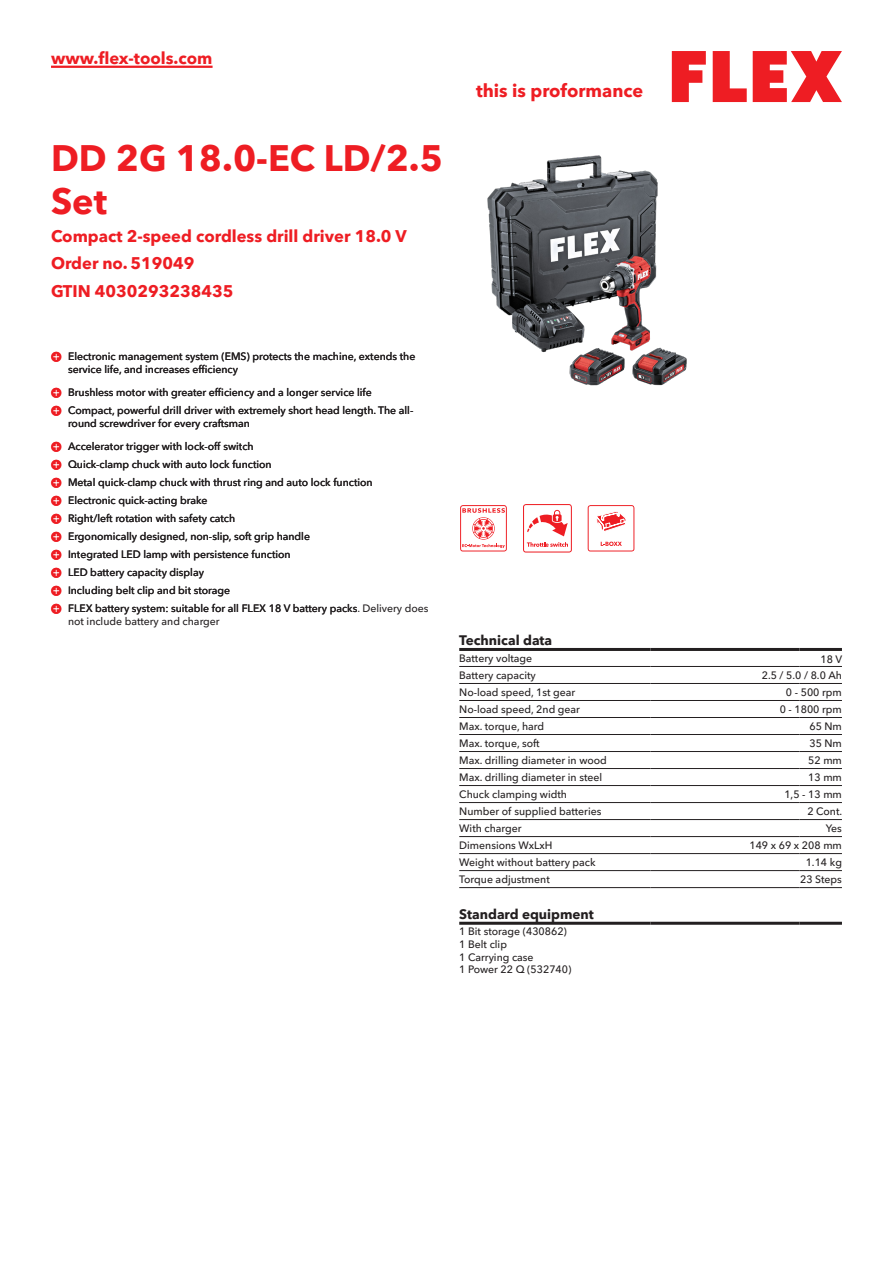
<style>
.page{position:relative;width:893px;height:1263px;background:#fff}
.page>*{position:absolute;margin:0;border:0;box-sizing:border-box;transform-origin:0 0}
.CB_AF_Product-name{font:700 36px/43.2px "Avenir Next W1 G";color:#ee1d23}
.t1{font:700 18px "Avenir Next W1 G";color:#ee1d23}
.CB_AF_Product-short{font:700 16.5px "Avenir Next W1 G";color:#ee1d23}
.CB_AF_Order-number{font:700 16.5px "Avenir Next W1 G";color:#ee1d23}
.CB_AF_Table-headline{font:700 13.5px "Avenir Next W1 G";color:#231f20}
.CB_AF_Table-specific{font:500 10.5px/12.6px "Avenir Next W1 G";color:#231f20}
</style>
<div class="page">
<svg style="left:672px;top:51px;width:34px;height:51px"></svg>
<svg style="left:713px;top:51px;width:34px;height:51px"></svg>
<svg style="left:753px;top:51px;width:89px;height:51px"></svg>
<hr style="left:51px;top:66px;width:162px;height:2px;background:#ee1d23">
<img style="left:487px;top:155px;width:200px;height:231px">
<hr style="left:459px;top:666px;width:192px;height:1px;background:#231f20">
<hr style="left:651px;top:666px;width:148px;height:1px;background:#231f20">
<hr style="left:799px;top:666px;width:43px;height:1px;background:#231f20">
<hr style="left:459px;top:683px;width:192px;height:1px;background:#231f20">
<hr style="left:651px;top:683px;width:148px;height:1px;background:#231f20">
<hr style="left:799px;top:683px;width:43px;height:1px;background:#231f20">
<hr style="left:459px;top:700px;width:192px;height:1px;background:#231f20">
<hr style="left:651px;top:700px;width:148px;height:1px;background:#231f20">
<hr style="left:799px;top:700px;width:43px;height:1px;background:#231f20">
<hr style="left:459px;top:717px;width:192px;height:1px;background:#231f20">
<hr style="left:651px;top:717px;width:148px;height:1px;background:#231f20">
<hr style="left:799px;top:717px;width:43px;height:1px;background:#231f20">
<hr style="left:459px;top:734px;width:192px;height:1px;background:#231f20">
<hr style="left:651px;top:734px;width:148px;height:1px;background:#231f20">
<hr style="left:799px;top:734px;width:43px;height:1px;background:#231f20">
<hr style="left:459px;top:751px;width:192px;height:1px;background:#231f20">
<hr style="left:651px;top:751px;width:148px;height:1px;background:#231f20">
<hr style="left:799px;top:751px;width:43px;height:1px;background:#231f20">
<hr style="left:459px;top:768px;width:192px;height:1px;background:#231f20">
<hr style="left:651px;top:768px;width:148px;height:1px;background:#231f20">
<hr style="left:799px;top:768px;width:43px;height:1px;background:#231f20">
<hr style="left:459px;top:785px;width:192px;height:1px;background:#231f20">
<hr style="left:651px;top:785px;width:148px;height:1px;background:#231f20">
<hr style="left:799px;top:785px;width:43px;height:1px;background:#231f20">
<hr style="left:459px;top:802px;width:192px;height:1px;background:#231f20">
<hr style="left:651px;top:802px;width:148px;height:1px;background:#231f20">
<hr style="left:799px;top:802px;width:43px;height:1px;background:#231f20">
<hr style="left:459px;top:819px;width:192px;height:1px;background:#231f20">
<hr style="left:651px;top:819px;width:148px;height:1px;background:#231f20">
<hr style="left:799px;top:819px;width:43px;height:1px;background:#231f20">
<hr style="left:459px;top:836px;width:192px;height:1px;background:#231f20">
<hr style="left:651px;top:836px;width:148px;height:1px;background:#231f20">
<hr style="left:799px;top:836px;width:43px;height:1px;background:#231f20">
<hr style="left:459px;top:853px;width:192px;height:1px;background:#231f20">
<hr style="left:651px;top:853px;width:148px;height:1px;background:#231f20">
<hr style="left:799px;top:853px;width:43px;height:1px;background:#231f20">
<hr style="left:459px;top:870px;width:192px;height:1px;background:#231f20">
<hr style="left:651px;top:870px;width:148px;height:1px;background:#231f20">
<hr style="left:799px;top:870px;width:43px;height:1px;background:#231f20">
<hr style="left:459px;top:887px;width:192px;height:1px;background:#231f20">
<hr style="left:651px;top:887px;width:148px;height:1px;background:#231f20">
<hr style="left:799px;top:887px;width:43px;height:1px;background:#231f20">
<hr style="left:459px;top:648px;width:192px;height:3px;background:#231f20">
<hr style="left:651px;top:648px;width:148px;height:3px;background:#231f20">
<hr style="left:799px;top:648px;width:43px;height:3px;background:#231f20">
<hr style="left:459px;top:922px;width:192px;height:3px;background:#231f20">
<hr style="left:651px;top:922px;width:148px;height:3px;background:#231f20">
<hr style="left:799px;top:922px;width:43px;height:3px;background:#231f20">
<svg style="left:460px;top:505px;width:47px;height:46px"></svg>
<svg style="left:523px;top:504px;width:49px;height:48px"></svg>
<svg style="left:588px;top:505px;width:46px;height:46px"></svg>
<h3 class="CB_AF_Product-short" style="left:51px;top:45px;width:163px">www.flex-tools.com</h3>
<p class="CB_AF_Product-name" style="left:51px;top:134px;width:393px">DD 2G 18.0-EC LD/2.5<br>Set</p>
<p class="CB_AF_Product-short" style="left:51px;top:223px;width:357px">Compact 2-speed cordless drill driver 18.0 V</p>
<p class="CB_AF_Order-number" style="left:51px;top:250px;width:145px">Order no. 519049</p>
<p class="CB_AF_Order-number" style="left:51px;top:278px;width:184px">GTIN 4030293238435</p>
<h2 class="t1" style="left:476px;top:77px;width:169px">this is proformance</h2>
<p class="CB_AF_Table-specific" style="left:68px;top:349px;width:349px">Electronic management system (EMS) protects the machine, extends the service life, and increases efficiency</p>
<p class="CB_AF_Table-specific" style="left:68px;top:385px;width:305px">Brushless motor with greater efficiency and a longer service life</p>
<p class="CB_AF_Table-specific" style="left:68px;top:403px;width:347px">Compact, powerful drill driver with extremely short head length. The all&shy;round screwdriver for every craftsman</p>
<p class="CB_AF_Table-specific" style="left:68px;top:439px;width:187px">Accelerator trigger with lock-off switch</p>
<p class="CB_AF_Table-specific" style="left:68px;top:457px;width:205px">Quick-clamp chuck with auto lock function</p>
<p class="CB_AF_Table-specific" style="left:68px;top:475px;width:306px">Metal quick-clamp chuck with thrust ring and auto lock function</p>
<p class="CB_AF_Table-specific" style="left:68px;top:493px;width:141px">Electronic quick-acting brake</p>
<p class="CB_AF_Table-specific" style="left:68px;top:511px;width:169px">Right/left rotation with safety catch</p>
<p class="CB_AF_Table-specific" style="left:68px;top:529px;width:244px">Ergonomically designed, non-slip, soft grip handle</p>
<p class="CB_AF_Table-specific" style="left:68px;top:547px;width:224px">Integrated LED lamp with persistence function</p>
<p class="CB_AF_Table-specific" style="left:68px;top:565px;width:137px">LED battery capacity display</p>
<p class="CB_AF_Table-specific" style="left:68px;top:583px;width:164px">Including belt clip and bit storage</p>
<p class="CB_AF_Table-specific" style="left:198px;top:362px;width:11px">f</p>
<p class="CB_AF_Table-specific" style="left:215px;top:385px;width:11px">f</p>
<p class="CB_AF_Table-specific" style="left:214px;top:439px;width:5px">f</p>
<p class="CB_AF_Table-specific" style="left:68px;top:601px;width:362px">FLEX battery system: suitable for all FLEX 18 V battery packs. Delivery does not include battery and charger</p>
<p class="CB_AF_Table-headline" style="left:459px;top:630px;width:94px">Technical data</p>
<p class="CB_AF_Table-specific" style="left:459px;top:651px;width:75px">Battery voltage</p>
<p class="CB_AF_Table-specific" style="left:820px;top:652px;width:23px">18 V</p>
<p class="CB_AF_Table-specific" style="left:459px;top:668px;width:78px">Battery capacity</p>
<p class="CB_AF_Table-specific" style="left:762px;top:668px;width:82px">2.5 / 5.0 / 8.0 Ah</p>
<p class="CB_AF_Table-specific" style="left:459px;top:685px;width:118px">No-load speed, 1st gear</p>
<p class="CB_AF_Table-specific" style="left:786px;top:685px;width:57px">0 - 500 rpm</p>
<p class="CB_AF_Table-specific" style="left:459px;top:702px;width:122px">No-load speed, 2nd gear</p>
<p class="CB_AF_Table-specific" style="left:780px;top:702px;width:64px">0 - 1800 rpm</p>
<p class="CB_AF_Table-specific" style="left:459px;top:719px;width:86px">Max. torque, hard</p>
<p class="CB_AF_Table-specific" style="left:809px;top:719px;width:34px">65 Nm</p>
<p class="CB_AF_Table-specific" style="left:459px;top:736px;width:82px">Max. torque, soft</p>
<p class="CB_AF_Table-specific" style="left:809px;top:736px;width:34px">35 Nm</p>
<p class="CB_AF_Table-specific" style="left:459px;top:753px;width:149px">Max. drilling diameter in wood</p>
<p class="CB_AF_Table-specific" style="left:808px;top:753px;width:35px">52 mm</p>
<p class="CB_AF_Table-specific" style="left:459px;top:770px;width:144px">Max. drilling diameter in steel</p>
<p class="CB_AF_Table-specific" style="left:808px;top:770px;width:35px">13 mm</p>
<p class="CB_AF_Table-specific" style="left:459px;top:787px;width:109px">Chuck clamping width</p>
<p class="CB_AF_Table-specific" style="left:784px;top:787px;width:59px">1,5 - 13 mm</p>
<p class="CB_AF_Table-specific" style="left:459px;top:804px;width:144px">Number of supplied batteries</p>
<p class="CB_AF_Table-specific" style="left:807px;top:804px;width:36px">2 Cont.</p>
<p class="CB_AF_Table-specific" style="left:459px;top:821px;width:64px">With charger</p>
<p class="CB_AF_Table-specific" style="left:826px;top:821px;width:18px">Yes</p>
<p class="CB_AF_Table-specific" style="left:459px;top:838px;width:95px">Dimensions WxLxH</p>
<p class="CB_AF_Table-specific" style="left:749px;top:838px;width:94px">149 x 69 x 208 mm</p>
<p class="CB_AF_Table-specific" style="left:459px;top:855px;width:138px">Weight without battery pack</p>
<p class="CB_AF_Table-specific" style="left:806px;top:855px;width:38px">1.14 kg</p>
<p class="CB_AF_Table-specific" style="left:459px;top:872px;width:92px">Torque adjustment</p>
<p class="CB_AF_Table-specific" style="left:800px;top:872px;width:43px">23 Steps</p>
<p class="CB_AF_Table-headline" style="left:459px;top:903px;width:136px">Standard equipment</p>
<p class="CB_AF_Table-specific" style="left:459px;top:924px;width:114px">1 Bit storage (430862)<br>1 Belt clip<br>1 Carrying case<br>1 Power 22 Q (532740)</p>
</div>
